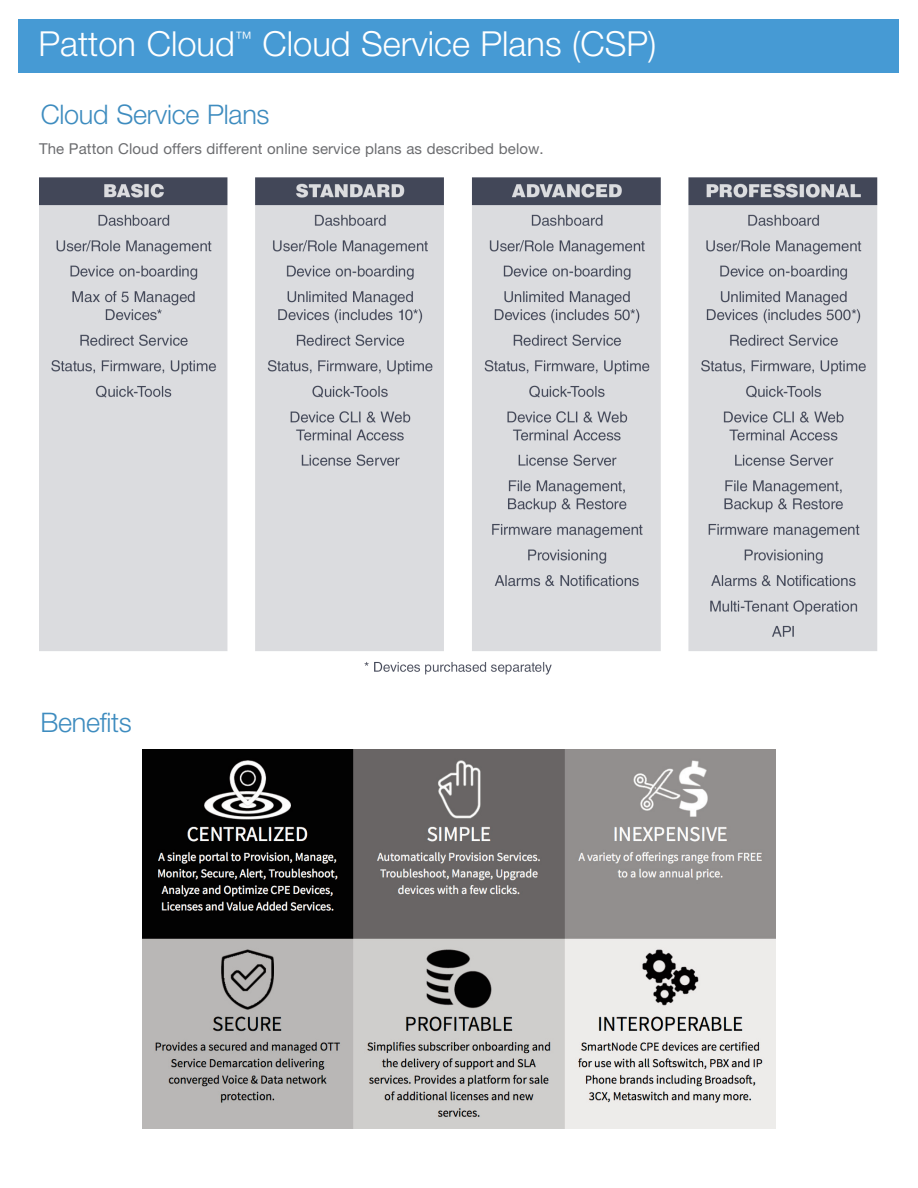
<style>
.page{position:relative;width:918px;height:1188px;background:#fff}
.page>*{position:absolute;margin:0;border:0;box-sizing:border-box;transform-origin:0 0}
.t1{font:300 34.5px "Helvetica Neue LT Std";color:#fff}
.t2{font:300 27px "Helvetica Neue LT Std";letter-spacing:-.01em;color:#3e8cbf}
.t3{font:15px "Helvetica Neue LT Std";letter-spacing:.005em;color:#6c6d70}
</style>
<div class="page">
<div style="left:19px;top:19px;width:880px;height:53px;background:#469ad4"></div>
<img style="left:143px;top:750px;width:632px;height:378px">
<img style="left:39px;top:177px;width:838px;height:498px">
<h1 class="t1" style="left:38px;top:31px;width:620px">Patton Cloud<sup>™</sup> Cloud Service Plans (CSP)</h1>
<h2 class="t2" style="left:41px;top:104px;width:230px">Cloud Service Plans</h2>
<p class="t3" style="left:39px;top:143px;width:506px">The Patton Cloud offers different online service plans as described below.</p>
<h2 class="t2" style="left:40px;top:713px;width:93px">Benefits</h2>
</div>
